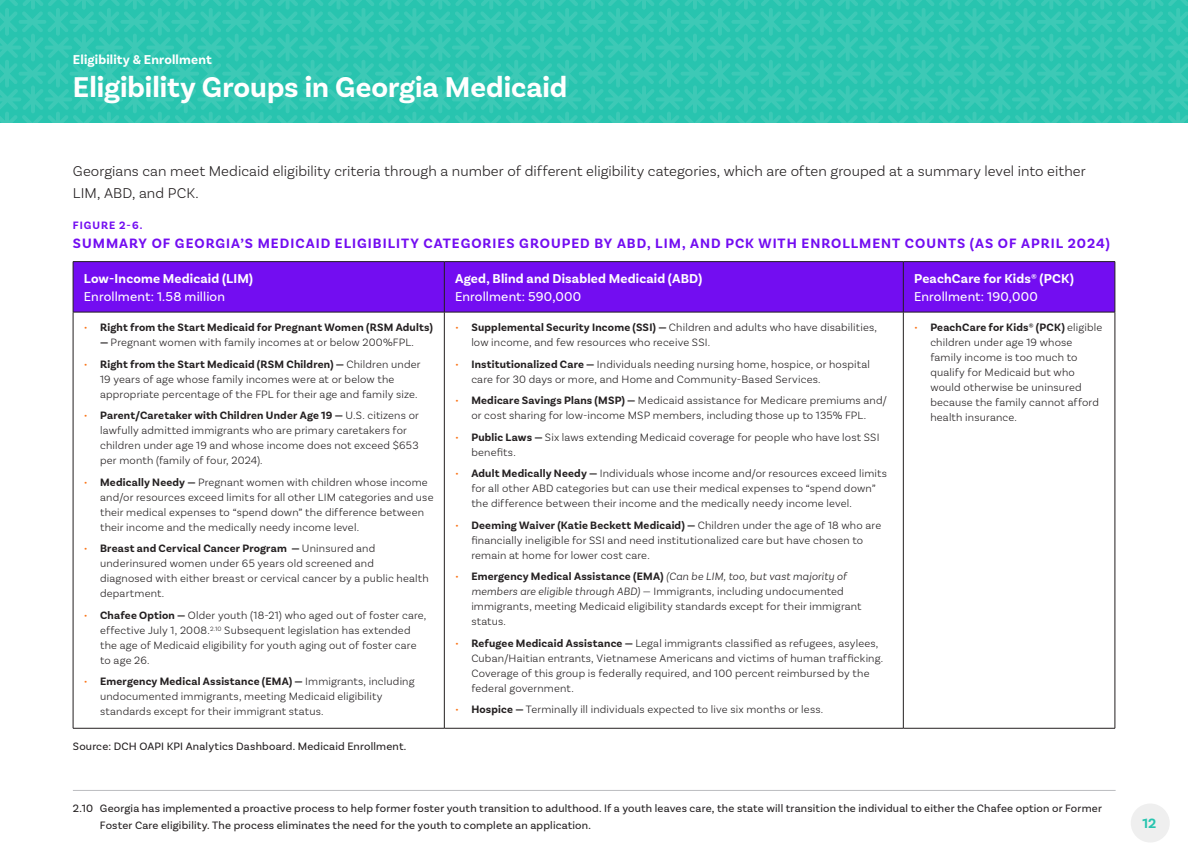
<style>
.page{position:relative;width:1188px;height:864px;background:#fff}
.page>*{position:absolute;margin:0;border:0;box-sizing:border-box;transform-origin:0 0}
.t1{font:700 30px "Basic Sans";color:#fff}
.P5{font:300 15px/21.8px "Basic Sans";letter-spacing:.005em;color:#231f20}
.Table_Header{font:700 14.25px "Basic Sans";letter-spacing:.07em;color:#730df1}
.t2{font:700 14.25px "Basic Sans";color:#28c4af}
.P6{font:700 13.5px "Basic Sans";letter-spacing:.01em;color:#fff}
.P6-2{font:13.5px "Basic Sans";letter-spacing:.01em;color:#fff}
.t3{font:300 11.25px/15px "Basic Sans";letter-spacing:.015em;color:#231f20}
.Footnote__line_1{font:11.25px/16.5px "Basic Sans";letter-spacing:.015em;color:#231f20}
.Source{font:11.25px "Basic Sans";letter-spacing:.015em;color:#231f20}
.t4{font:700 11.25px "Basic Sans";letter-spacing:.02em;color:#231f20}
.Table_Header__Sml{font:700 11.25px "Basic Sans";letter-spacing:.09em;color:#730df1}
.s1{font-weight:300;color:#fb7417}
.s2{font-weight:700}
.s3{color:#fb7417}
.s4{font-style:italic}
</style>
<div class="page">
<svg style="left:0;top:0;width:1188px;height:123px;background:#30c6b1"></svg>
<div style="left:1131px;top:804px;width:39px;height:39px;background:#efefef;border-radius:50%"></div>
<div style="left:74px;top:262px;width:1041px;height:50px;background:#730df1"></div>
<hr style="left:73px;top:261px;width:371px;height:1px;background:#231f20">
<hr style="left:73px;top:262px;width:1px;height:50px;background:#231f20">
<hr style="left:444px;top:261px;width:459px;height:1px;background:#231f20">
<hr style="left:444px;top:262px;width:1px;height:50px;background:#231f20">
<hr style="left:903px;top:261px;width:212px;height:1px;background:#231f20">
<hr style="left:903px;top:262px;width:1px;height:50px;background:#231f20">
<hr style="left:1115px;top:262px;width:1px;height:50px;background:#231f20">
<hr style="left:73px;top:312px;width:371px;height:1px;background:#231f20">
<hr style="left:73px;top:312px;width:1px;height:416px;background:#231f20">
<hr style="left:444px;top:312px;width:459px;height:1px;background:#231f20">
<hr style="left:444px;top:312px;width:1px;height:416px;background:#231f20">
<hr style="left:903px;top:312px;width:212px;height:1px;background:#231f20">
<hr style="left:903px;top:312px;width:1px;height:416px;background:#231f20">
<hr style="left:1115px;top:312px;width:1px;height:416px;background:#231f20">
<hr style="left:73px;top:728px;width:371px;height:1px;background:#231f20">
<hr style="left:444px;top:728px;width:459px;height:1px;background:#231f20">
<hr style="left:903px;top:728px;width:212px;height:1px;background:#231f20">
<hr style="left:73px;top:790px;width:1043px;height:1px;background:#bcbdc0">
<p class="P6" style="left:73px;top:51px;width:140px">Eligibility &amp; Enrollment</p>
<h1 class="t1" style="left:73px;top:69px;width:496px">Eligibility Groups in Georgia Medicaid</h1>
<p class="P5" style="left:73px;top:160px;width:1014px">Georgians can meet Medicaid eligibility criteria through a number of different eligibility categories, which are often grouped at a summary level into either<br>LIM, ABD, and PCK.</p>
<p class="Table_Header__Sml" style="left:73px;top:218px;width:71px">FIGURE 2-6.</p>
<p class="Table_Header" style="left:73px;top:235px;width:1039px">SUMMARY OF GEORGIA’S MEDICAID ELIGIBILITY CATEGORIES GROUPED BY ABD, LIM, AND PCK WITH ENROLLMENT COUNTS (AS OF APRIL 2024)</p>
<p class="P6" style="left:84px;top:270px;width:171px">Low-Income Medicaid (LIM)</p>
<p class="P6-2" style="left:84px;top:289px;width:143px">Enrollment: 1.58 million</p>
<p class="t4" style="left:84px;top:321px;width:351px"><span class="s1">•</span> Right from the Start Medicaid for Pregnant Women (RSM Adults)</p>
<p class="t3" style="left:100px;top:335px;width:315px"><span class="s2">—</span> Pregnant women with family incomes at or below 200%FPL.</p>
<p class="t3" style="left:100px;top:356px;width:322px;text-indent:-16px"><span class="s3">•</span> <span class="s2">Right from the Start Medicaid (RSM Children) —</span> Children under<br>19 years of age whose family incomes were at or below the appropriate percentage of the FPL for their age and family size.</p>
<p class="t3" style="left:100px;top:408px;width:320px;text-indent:-16px"><span class="s3">•</span> <span class="s2">Parent/Caretaker with Children Under Age 19 —</span> U.S. citizens or lawfully admitted immigrants who are primary caretakers for children under age 19 and whose income does not exceed $653 per month (family of four, 2024).</p>
<p class="t3" style="left:100px;top:474px;width:335px;text-indent:-16px"><span class="s3">•</span> <span class="s2">Medically Needy —</span> Pregnant women with children whose income and/or resources exceed limits for all other LIM categories and use their medical expenses to “spend down” the difference between their income and the medically needy income level.</p>
<p class="t3" style="left:100px;top:541px;width:330px;text-indent:-16px"><span class="s3">•</span> <span class="s2">Breast and Cervical Cancer Program —</span> Uninsured and underinsured women under 65 years old screened and diagnosed with either breast or cervical cancer by a public health department.</p>
<p class="t3" style="left:100px;top:607px;width:328px;text-indent:-16px"><span class="s3">•</span> <span class="s2">Chafee Option —</span> Older youth (18-21) who aged out of foster care, effective July 1, 2008.<sup>2.10</sup> Subsequent legislation has extended the age of Medicaid eligibility for youth aging out of foster care to age 26.</p>
<p class="t3" style="left:100px;top:674px;width:316px;text-indent:-16px"><span class="s3">•</span> <span class="s2">Emergency Medical Assistance (EMA) —</span> Immigrants, including undocumented immigrants, meeting Medicaid eligibility standards except for their immigrant status.</p>
<p class="Source" style="left:73px;top:740px;width:335px">Source: DCH OAPI KPI Analytics Dashboard. Medicaid Enrollment.</p>
<p class="P6" style="left:455px;top:270px;width:249px">Aged, Blind and Disabled Medicaid (ABD)</p>
<p class="P6-2" style="left:455px;top:289px;width:128px">Enrollment: 590,000</p>
<p class="t3" style="left:471px;top:320px;width:407px;text-indent:-16px"><span class="s3">•</span> <span class="s2">Supplemental Security Income (SSI) —</span> Children and adults who have disabilities, low income, and few resources who receive SSI.</p>
<p class="t3" style="left:471px;top:356px;width:400px;text-indent:-16px"><span class="s3">•</span> <span class="s2">Institutionalized Care —</span> Individuals needing nursing home, hospice, or hospital care for 30 days or more, and Home and Community-Based Services.</p>
<p class="t3" style="left:455px;top:393px;width:433px;text-align:center"><span class="s3">•</span> <span class="s2">Medicare Savings Plans (MSP) —</span> Medicaid assistance for Medicare premiums and/ or cost sharing for low-income MSP members, including those up to 135% FPL.</p>
<p class="t3" style="left:471px;top:429px;width:410px;text-indent:-16px"><span class="s3">•</span> <span class="s2">Public Laws —</span> Six laws extending Medicaid coverage for people who have lost SSI benefits.</p>
<p class="t3" style="left:471px;top:466px;width:417px;text-indent:-16px"><span class="s3">•</span> <span class="s2">Adult Medically Needy —</span> Individuals whose income and/or resources exceed limits for all other ABD categories but can use their medical expenses to “spend down” the difference between their income and the medically needy income level.</p>
<p class="t3" style="left:471px;top:517px;width:411px;text-indent:-16px"><span class="s3">•</span> <span class="s2">Deeming Waiver (Katie Beckett Medicaid) —</span> Children under the age of 18 who are financially ineligible for SSI and need institutionalized care but have chosen to remain at home for lower cost care.</p>
<p class="t3" style="left:471px;top:569px;width:392px;text-indent:-16px"><span class="s3">•</span> <span class="s2">Emergency Medical Assistance (EMA)</span> <span class="s4">(Can be LIM, too, but vast majority of members are eligible through ABD)</span> — Immigrants, including undocumented immigrants, meeting Medicaid eligibility standards except for their immigrant status.</p>
<p class="t3" style="left:471px;top:635px;width:413px;text-indent:-16px"><span class="s3">•</span> <span class="s2">Refugee Medicaid Assistance —</span> Legal immigrants classified as refugees, asylees, Cuban/Haitian entrants, Vietnamese Americans and victims of human trafficking.<br>Coverage of this group is federally required, and 100 percent reimbursed by the federal government.</p>
<p class="t3" style="left:455px;top:702px;width:370px"><span class="s3">•</span> <span class="s2">Hospice —</span> Terminally ill individuals expected to live six months or less.</p>
<p class="P6" style="left:914px;top:270px;width:161px">PeachCare for Kids® (PCK)</p>
<p class="P6-2" style="left:914px;top:289px;width:125px">Enrollment: 190,000</p>
<p class="t3" style="left:930px;top:320px;width:173px;text-indent:-16px"><span class="s3">•</span> <span class="s2">PeachCare for Kids® (PCK)</span> eligible children under age 19 whose family income is too much to qualify for Medicaid but who would otherwise be uninsured because the family cannot afford health insurance.</p>
<p class="Footnote__line_1" style="left:100px;top:800px;width:1004px;text-indent:-27px">2.10 Georgia has implemented a proactive process to help former foster youth transition to adulthood. If a youth leaves care, the state will transition the individual to either the Chafee option or Former<br>Foster Care eligibility. The process eliminates the need for the youth to complete an application.</p>
<p class="t2" style="left:1143px;top:815px;width:15px">12</p>
</div>
